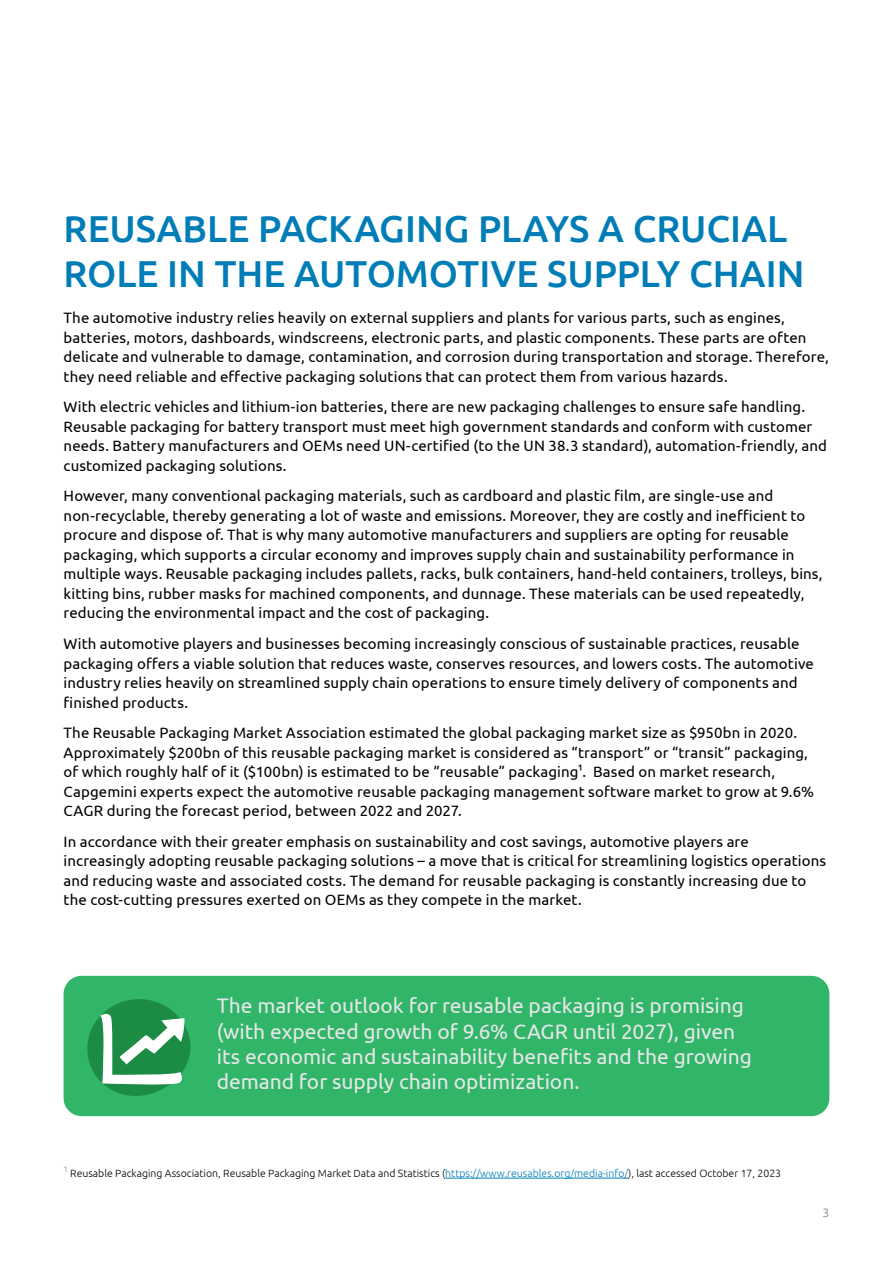
<style>
.page{position:relative;width:893px;height:1263px;background:#fff}
.page>*{position:absolute;margin:0;border:0;box-sizing:border-box;transform-origin:0 0}
.t1{font:500 37.5px/45px "Ubuntu";color:#007db7}
.t2{font:21px/25.2px "Ubuntu";color:#e6e7e8}
.t3{font:15px/19.5px "Ubuntu";letter-spacing:.01em;color:#000}
.t4{font:300 12px "Ubuntu";color:#77787b}
.t5{font:300 10.5px "Ubuntu";color:#000}
.t6{font:8.25px "Ubuntu";color:#a7a9ac}
.s1{color:#007db7}
</style>
<div class="page">
<hr style="left:445px;top:1178px;width:183px;height:1px;background:#007db7">
<div style="left:64px;top:976px;width:765px;height:140px;background:#31b569;border-radius:18px"></div>
<svg style="left:87px;top:999px;width:104px;height:97px"></svg>
<h1 class="t1" style="left:64px;top:205px;width:742px">REUSABLE PACKAGING PLAYS A CRUCIAL<br>ROLE IN THE AUTOMOTIVE SUPPLY CHAIN</h1>
<p class="t3" style="left:64px;top:308px;width:767px">The automotive industry relies heavily on external suppliers and plants for various parts, such as engines, batteries, motors, dashboards, windscreens, electronic parts, and plastic components. These parts are often delicate and vulnerable to damage, contamination, and corrosion during transportation and storage. Therefore, they need reliable and effective packaging solutions that can protect them from various hazards.</p>
<p class="t3" style="left:64px;top:397px;width:765px">With electric vehicles and lithium-ion batteries, there are new packaging challenges to ensure safe handling.<br>Reusable packaging for battery transport must meet high government standards and conform with customer needs. Battery manufacturers and OEMs need UN-certified (to the UN 38.3 standard), automation-friendly, and customized packaging solutions.</p>
<p class="t3" style="left:64px;top:486px;width:761px">However, many conventional packaging materials, such as cardboard and plastic film, are single-use and non-recyclable, thereby generating a lot of waste and emissions. Moreover, they are costly and inefficient to procure and dispose of. That is why many automotive manufacturers and suppliers are opting for reusable packaging, which supports a circular economy and improves supply chain and sustainability performance in multiple ways. Reusable packaging includes pallets, racks, bulk containers, hand-held containers, trolleys, bins, kitting bins, rubber masks for machined components, and dunnage. These materials can be used repeatedly, reducing the environmental impact and the cost of packaging.</p>
<p class="t3" style="left:64px;top:633px;width:752px">With automotive players and businesses becoming increasingly conscious of sustainable practices, reusable packaging offers a viable solution that reduces waste, conserves resources, and lowers costs. The automotive industry relies heavily on streamlined supply chain operations to ensure timely delivery of components and finished products.</p>
<p class="t3" style="left:64px;top:722px;width:752px">The Reusable Packaging Market Association estimated the global packaging market size as $950bn in 2020.<br>Approximately $200bn of this reusable packaging market is considered as “transport” or “transit” packaging, of which roughly half of it ($100bn) is estimated to be “reusable” packaging1. Based on market research, Capgemini experts expect the automotive reusable packaging management software market to grow at 9.6% CAGR during the forecast period, between 2022 and 2027.</p>
<p class="t3" style="left:64px;top:831px;width:764px">In accordance with their greater emphasis on sustainability and cost savings, automotive players are increasingly adopting reusable packaging solutions – a move that is critical for streamlining logistics operations and reducing waste and associated costs. The demand for reusable packaging is constantly increasing due to the cost-cutting pressures exerted on OEMs as they compete in the market.</p>
<h2 class="t2" style="left:217px;top:993px;width:537px">The market outlook for reusable packaging is promising (with expected growth of 9.6% CAGR until 2027), given its economic and sustainability benefits and the growing demand for supply chain optimization.</h2>
<p class="t6" style="left:64px;top:1164px;width:6px">1</p>
<p class="t5" style="left:70px;top:1167px;width:712px">Reusable Packaging Association, Reusable Packaging Market Data and Statistics (<span class="s1">https://www.reusables.org/media-info/</span>), last accessed October 17, 2023</p>
<p class="t4" style="left:822px;top:1205px;width:8px">3</p>
</div>
